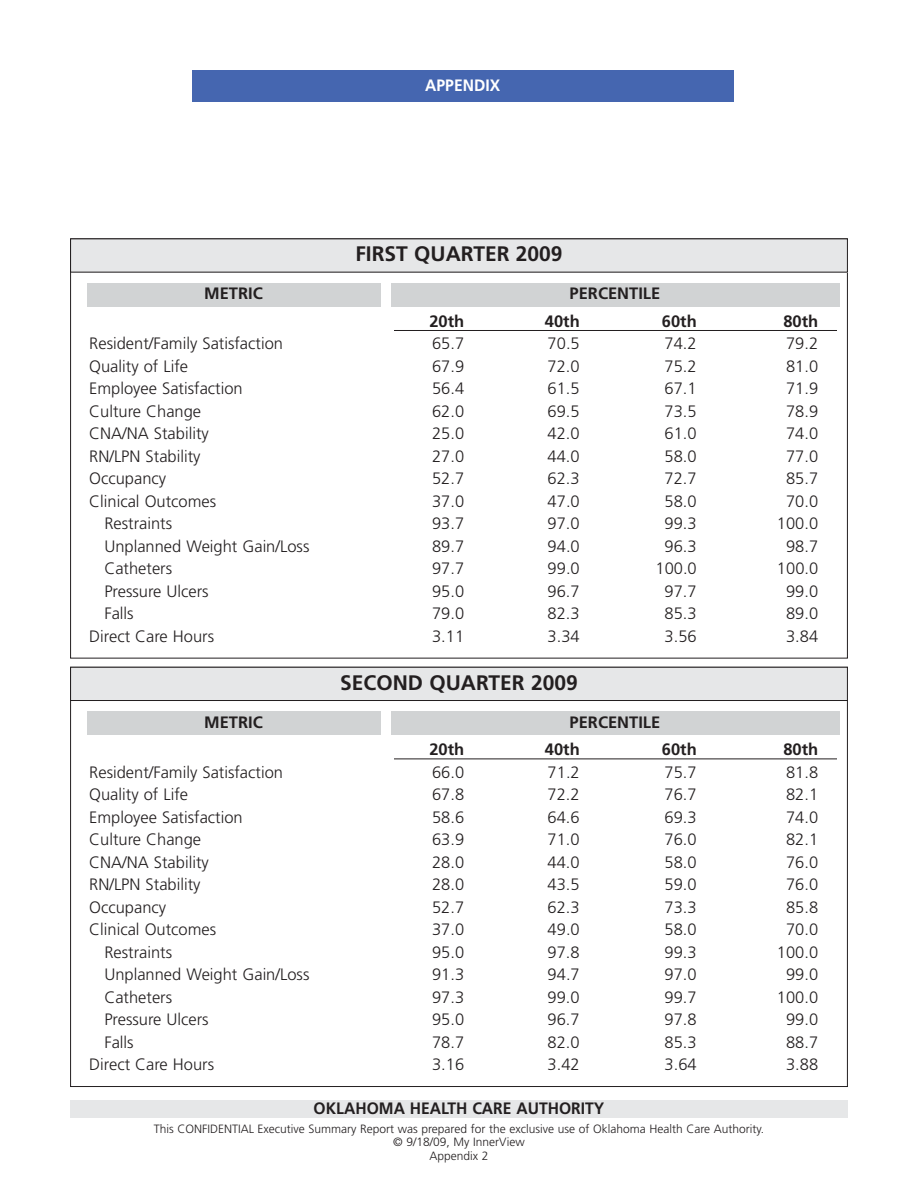
<style>
.page{position:relative;width:918px;height:1188px;background:#fff}
.page>*{position:absolute;margin:0;border:0;box-sizing:border-box;transform-origin:0 0}
.t1{font:700 21px "Frutiger";color:#231f20}
.t2{font:300 16.5px "Frutiger";color:#231f20}
.t3{font:700 16.5px "Frutiger";color:#231f20}
.t4{font:700 16.5px "Frutiger";color:#231f20;scale:.95 1}
.t5{font:700 16.5px "Frutiger";color:#fff;scale:.95 1}
.t6{font:300 12px/13.5px "Frutiger";color:#231f20;text-align:center}
</style>
<div class="page">
<div style="left:70px;top:1100px;width:778px;height:18px;background:#e6e7e8"></div>
<div style="left:192px;top:70px;width:542px;height:31px;background:#4566b0"></div>
<div style="left:71px;top:239px;width:776px;height:33px;background:#e6e7e8"></div>
<div style="left:70px;top:238px;width:778px;height:35px;border:1px solid #231f20"></div>
<div style="left:391px;top:283px;width:448px;height:24px;background:#d1d3d4"></div>
<div style="left:87px;top:283px;width:293px;height:24px;background:#d1d3d4"></div>
<hr style="left:394px;top:330px;width:443px;height:1px;background:#231f20">
<div style="left:71px;top:667px;width:776px;height:34px;background:#e6e7e8"></div>
<div style="left:70px;top:667px;width:778px;height:34px;border:1px solid #231f20"></div>
<div style="left:391px;top:711px;width:448px;height:24px;background:#d1d3d4"></div>
<div style="left:87px;top:711px;width:293px;height:24px;background:#d1d3d4"></div>
<hr style="left:394px;top:759px;width:443px;height:1px;background:#231f20">
<p class="t5" style="left:425px;top:79px;width:80px">APPENDIX</p>
<p class="t1" style="left:355px;top:245px;width:209px">FIRST QUARTER 2009</p>
<p class="t3" style="left:204px;top:287px;width:60px">METRIC</p>
<p class="t3" style="left:570px;top:287px;width:92px">PERCENTILE</p>
<p class="t3" style="left:429px;top:314px;width:36px">20th</p>
<p class="t3" style="left:545px;top:314px;width:36px">40th</p>
<p class="t3" style="left:662px;top:314px;width:36px">60th</p>
<p class="t3" style="left:783px;top:314px;width:36px">80th</p>
<p class="t2" style="left:89px;top:337px;width:195px">Resident/Family Satisfaction</p>
<p class="t2" style="left:432px;top:337px;width:34px">65.7</p>
<p class="t2" style="left:548px;top:337px;width:34px">70.5</p>
<p class="t2" style="left:665px;top:337px;width:34px">74.2</p>
<p class="t2" style="left:786px;top:337px;width:34px">79.2</p>
<p class="t2" style="left:89px;top:359px;width:100px">Quality of Life</p>
<p class="t2" style="left:432px;top:359px;width:34px">67.9</p>
<p class="t2" style="left:548px;top:359px;width:34px">72.0</p>
<p class="t2" style="left:665px;top:359px;width:34px">75.2</p>
<p class="t2" style="left:786px;top:359px;width:34px">81.0</p>
<p class="t2" style="left:89px;top:382px;width:155px">Employee Satisfaction</p>
<p class="t2" style="left:432px;top:382px;width:34px">56.4</p>
<p class="t2" style="left:548px;top:382px;width:34px">61.5</p>
<p class="t2" style="left:665px;top:382px;width:34px">67.1</p>
<p class="t2" style="left:786px;top:382px;width:34px">71.9</p>
<p class="t2" style="left:89px;top:404px;width:113px">Culture Change</p>
<p class="t2" style="left:432px;top:404px;width:34px">62.0</p>
<p class="t2" style="left:548px;top:404px;width:34px">69.5</p>
<p class="t2" style="left:665px;top:404px;width:34px">73.5</p>
<p class="t2" style="left:786px;top:404px;width:34px">78.9</p>
<p class="t2" style="left:89px;top:427px;width:121px">CNA/NA Stability</p>
<p class="t2" style="left:432px;top:427px;width:34px">25.0</p>
<p class="t2" style="left:548px;top:427px;width:34px">42.0</p>
<p class="t2" style="left:665px;top:427px;width:34px">61.0</p>
<p class="t2" style="left:786px;top:427px;width:34px">74.0</p>
<p class="t2" style="left:89px;top:449px;width:113px">RN/LPN Stability</p>
<p class="t2" style="left:432px;top:449px;width:34px">27.0</p>
<p class="t2" style="left:548px;top:449px;width:34px">44.0</p>
<p class="t2" style="left:665px;top:449px;width:34px">58.0</p>
<p class="t2" style="left:786px;top:449px;width:34px">77.0</p>
<p class="t2" style="left:89px;top:472px;width:78px">Occupancy</p>
<p class="t2" style="left:432px;top:472px;width:34px">52.7</p>
<p class="t2" style="left:548px;top:472px;width:34px">62.3</p>
<p class="t2" style="left:665px;top:472px;width:34px">72.7</p>
<p class="t2" style="left:786px;top:472px;width:34px">85.7</p>
<p class="t2" style="left:89px;top:494px;width:128px">Clinical Outcomes</p>
<p class="t2" style="left:432px;top:494px;width:34px">37.0</p>
<p class="t2" style="left:548px;top:494px;width:34px">47.0</p>
<p class="t2" style="left:665px;top:494px;width:34px">58.0</p>
<p class="t2" style="left:786px;top:494px;width:34px">70.0</p>
<p class="t2" style="left:104px;top:517px;width:69px">Restraints</p>
<p class="t2" style="left:432px;top:517px;width:34px">93.7</p>
<p class="t2" style="left:548px;top:517px;width:34px">97.0</p>
<p class="t2" style="left:665px;top:517px;width:34px">99.3</p>
<p class="t2" style="left:777px;top:517px;width:43px">100.0</p>
<p class="t2" style="left:104px;top:539px;width:207px">Unplanned Weight Gain/Loss</p>
<p class="t2" style="left:432px;top:539px;width:34px">89.7</p>
<p class="t2" style="left:548px;top:539px;width:34px">94.0</p>
<p class="t2" style="left:665px;top:539px;width:34px">96.3</p>
<p class="t2" style="left:786px;top:539px;width:34px">98.7</p>
<p class="t2" style="left:104px;top:562px;width:69px">Catheters</p>
<p class="t2" style="left:432px;top:562px;width:34px">97.7</p>
<p class="t2" style="left:548px;top:562px;width:34px">99.0</p>
<p class="t2" style="left:655px;top:562px;width:43px">100.0</p>
<p class="t2" style="left:777px;top:562px;width:43px">100.0</p>
<p class="t2" style="left:104px;top:584px;width:106px">Pressure Ulcers</p>
<p class="t2" style="left:432px;top:584px;width:34px">95.0</p>
<p class="t2" style="left:548px;top:584px;width:34px">96.7</p>
<p class="t2" style="left:665px;top:584px;width:34px">97.7</p>
<p class="t2" style="left:786px;top:584px;width:34px">99.0</p>
<p class="t2" style="left:104px;top:607px;width:31px">Falls</p>
<p class="t2" style="left:432px;top:607px;width:34px">79.0</p>
<p class="t2" style="left:548px;top:607px;width:34px">82.3</p>
<p class="t2" style="left:665px;top:607px;width:34px">85.3</p>
<p class="t2" style="left:786px;top:607px;width:34px">89.0</p>
<p class="t2" style="left:89px;top:629px;width:126px">Direct Care Hours</p>
<p class="t2" style="left:432px;top:629px;width:34px">3.11</p>
<p class="t2" style="left:548px;top:629px;width:34px">3.34</p>
<p class="t2" style="left:665px;top:629px;width:34px">3.56</p>
<p class="t2" style="left:786px;top:629px;width:34px">3.84</p>
<p class="t1" style="left:340px;top:674px;width:239px">SECOND QUARTER 2009</p>
<p class="t3" style="left:204px;top:715px;width:60px">METRIC</p>
<p class="t3" style="left:570px;top:715px;width:92px">PERCENTILE</p>
<p class="t3" style="left:429px;top:743px;width:36px">20th</p>
<p class="t3" style="left:545px;top:743px;width:36px">40th</p>
<p class="t3" style="left:662px;top:743px;width:36px">60th</p>
<p class="t3" style="left:783px;top:743px;width:36px">80th</p>
<p class="t2" style="left:89px;top:765px;width:195px">Resident/Family Satisfaction</p>
<p class="t2" style="left:432px;top:765px;width:34px">66.0</p>
<p class="t2" style="left:548px;top:765px;width:34px">71.2</p>
<p class="t2" style="left:665px;top:765px;width:34px">75.7</p>
<p class="t2" style="left:786px;top:765px;width:34px">81.8</p>
<p class="t2" style="left:89px;top:788px;width:100px">Quality of Life</p>
<p class="t2" style="left:432px;top:788px;width:34px">67.8</p>
<p class="t2" style="left:548px;top:788px;width:34px">72.2</p>
<p class="t2" style="left:665px;top:788px;width:34px">76.7</p>
<p class="t2" style="left:786px;top:788px;width:34px">82.1</p>
<p class="t2" style="left:89px;top:810px;width:155px">Employee Satisfaction</p>
<p class="t2" style="left:432px;top:810px;width:34px">58.6</p>
<p class="t2" style="left:548px;top:810px;width:34px">64.6</p>
<p class="t2" style="left:665px;top:810px;width:34px">69.3</p>
<p class="t2" style="left:786px;top:810px;width:34px">74.0</p>
<p class="t2" style="left:89px;top:833px;width:113px">Culture Change</p>
<p class="t2" style="left:432px;top:833px;width:34px">63.9</p>
<p class="t2" style="left:548px;top:833px;width:34px">71.0</p>
<p class="t2" style="left:665px;top:833px;width:34px">76.0</p>
<p class="t2" style="left:786px;top:833px;width:34px">82.1</p>
<p class="t2" style="left:89px;top:855px;width:121px">CNA/NA Stability</p>
<p class="t2" style="left:432px;top:855px;width:34px">28.0</p>
<p class="t2" style="left:548px;top:855px;width:34px">44.0</p>
<p class="t2" style="left:665px;top:855px;width:34px">58.0</p>
<p class="t2" style="left:786px;top:855px;width:34px">76.0</p>
<p class="t2" style="left:89px;top:878px;width:113px">RN/LPN Stability</p>
<p class="t2" style="left:432px;top:878px;width:34px">28.0</p>
<p class="t2" style="left:548px;top:878px;width:34px">43.5</p>
<p class="t2" style="left:665px;top:878px;width:34px">59.0</p>
<p class="t2" style="left:786px;top:878px;width:34px">76.0</p>
<p class="t2" style="left:89px;top:900px;width:78px">Occupancy</p>
<p class="t2" style="left:432px;top:900px;width:34px">52.7</p>
<p class="t2" style="left:548px;top:900px;width:34px">62.3</p>
<p class="t2" style="left:665px;top:900px;width:34px">73.3</p>
<p class="t2" style="left:786px;top:900px;width:34px">85.8</p>
<p class="t2" style="left:89px;top:923px;width:128px">Clinical Outcomes</p>
<p class="t2" style="left:432px;top:923px;width:34px">37.0</p>
<p class="t2" style="left:548px;top:923px;width:34px">49.0</p>
<p class="t2" style="left:665px;top:923px;width:34px">58.0</p>
<p class="t2" style="left:786px;top:923px;width:34px">70.0</p>
<p class="t2" style="left:104px;top:945px;width:69px">Restraints</p>
<p class="t2" style="left:432px;top:945px;width:34px">95.0</p>
<p class="t2" style="left:548px;top:945px;width:34px">97.8</p>
<p class="t2" style="left:665px;top:945px;width:34px">99.3</p>
<p class="t2" style="left:777px;top:945px;width:43px">100.0</p>
<p class="t2" style="left:104px;top:968px;width:207px">Unplanned Weight Gain/Loss</p>
<p class="t2" style="left:432px;top:968px;width:34px">91.3</p>
<p class="t2" style="left:548px;top:968px;width:34px">94.7</p>
<p class="t2" style="left:665px;top:968px;width:34px">97.0</p>
<p class="t2" style="left:786px;top:968px;width:34px">99.0</p>
<p class="t2" style="left:104px;top:990px;width:69px">Catheters</p>
<p class="t2" style="left:432px;top:990px;width:34px">97.3</p>
<p class="t2" style="left:548px;top:990px;width:34px">99.0</p>
<p class="t2" style="left:665px;top:990px;width:34px">99.7</p>
<p class="t2" style="left:777px;top:990px;width:43px">100.0</p>
<p class="t2" style="left:104px;top:1013px;width:106px">Pressure Ulcers</p>
<p class="t2" style="left:432px;top:1013px;width:34px">95.0</p>
<p class="t2" style="left:548px;top:1013px;width:34px">96.7</p>
<p class="t2" style="left:665px;top:1013px;width:34px">97.8</p>
<p class="t2" style="left:786px;top:1013px;width:34px">99.0</p>
<p class="t2" style="left:104px;top:1035px;width:31px">Falls</p>
<p class="t2" style="left:432px;top:1035px;width:34px">78.7</p>
<p class="t2" style="left:548px;top:1035px;width:34px">82.0</p>
<p class="t2" style="left:665px;top:1035px;width:34px">85.3</p>
<p class="t2" style="left:786px;top:1035px;width:34px">88.7</p>
<p class="t2" style="left:89px;top:1058px;width:126px">Direct Care Hours</p>
<p class="t2" style="left:432px;top:1058px;width:34px">3.16</p>
<p class="t2" style="left:548px;top:1058px;width:34px">3.42</p>
<p class="t2" style="left:665px;top:1058px;width:34px">3.64</p>
<p class="t2" style="left:786px;top:1058px;width:34px">3.88</p>
<p class="t4" style="left:314px;top:1102px;width:307px">OKLAHOMA HEALTH CARE AUTHORITY</p>
<p class="t6" style="left:154px;top:1123px;width:612px">This CONFIDENTIAL Executive Summary Report was prepared for the exclusive use of Oklahoma Health Care Authority. © 9/18/09, My InnerView<br>Appendix 2</p>
</div>
